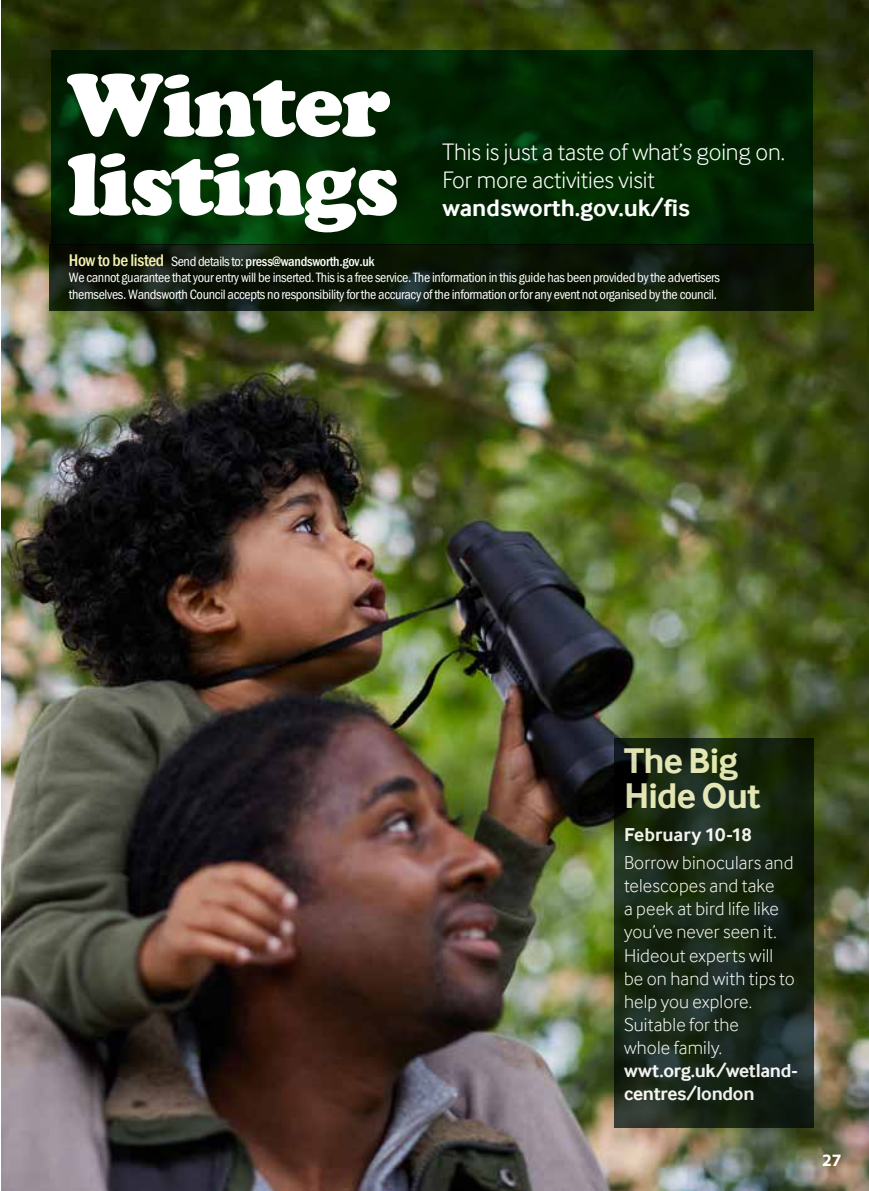
<style>
.page{position:relative;width:869px;height:1191px;background:#fff}
.page>*{position:absolute;margin:0;border:0;box-sizing:border-box;transform-origin:0 0}
.t1{font:87.5px/78.8px "Cooper Black Std";letter-spacing:-.02em;color:#fff}
.t2{font:700 36.75px/35px "Inter Face";letter-spacing:-.02em;color:#f0f1c1}
.t3{font:300 24.5px/28px "Inter Face";letter-spacing:-.005em;color:#fff}
.t4{font:700 24.5px "Inter Face";letter-spacing:-.005em;color:#fff}
.t5{font:300 19.25px/23.1px "Inter Face";letter-spacing:.005em;color:#fff}
.t6{font:700 19.25px/23.1px "Inter Face";letter-spacing:-.015em;color:#fff}
.t7{font:700 17.5px "Myriad Pro";color:#fff}
.t8{font:14px/16.4px "Franklin Gothic URW Cond";letter-spacing:-.025em;color:#fff}
.s1{font-weight:500;font-size:17.5px;color:#f8f3b2}
.s2{font-weight:500}
</style>
<div class="page">
<img style="left:1px;top:0;width:867px;height:1191px">
<svg style="left:51px;top:50px;width:761px;height:194px;background:#012302"></svg>
<svg style="left:49px;top:244px;width:763px;height:67px;background:#0c1608"></svg>
<svg style="left:613px;top:738px;width:199px;height:390px;background:#182616"></svg>
<h1 class="t1" style="left:67px;top:66px;width:333px">Winter listings</h1>
<p class="t8" style="left:69px;top:252px;width:652px"><span class="s1">How to be listed</span> Send details to: <span class="s2">press@wandsworth.gov.uk<br></span>We cannot guarantee that your entry will be inserted. This is a free service. The information in this guide has been provided by the advertisers themselves. Wandsworth Council accepts no responsibility for the accuracy of the information or for any event not organised by the council.</p>
<h3 class="t3" style="left:442px;top:137px;width:343px">This is just a taste of what’s going on.<br>For more activities visit</h3>
<h3 class="t4" style="left:442px;top:193px;width:249px">wandsworth.gov.uk/fis</h3>
<h2 class="t2" style="left:623px;top:743px;width:138px">The Big<br>Hide Out</h2>
<h3 class="t6" style="left:623px;top:823px;width:129px">February 10-18</h3>
<h3 class="t5" style="left:623px;top:851px;width:172px">Borrow binoculars and telescopes and take<br>a peek at bird life like you’ve never seen it.<br>Hideout experts will be on hand with tips to help you explore.<br>Suitable for the<br>whole family.</h3>
<h3 class="t6" style="left:623px;top:1059px;width:175px">wwt.org.uk/wetland&shy;centres/london</h3>
<p class="t7" style="left:821px;top:1148px;width:21px">27</p>
</div>
